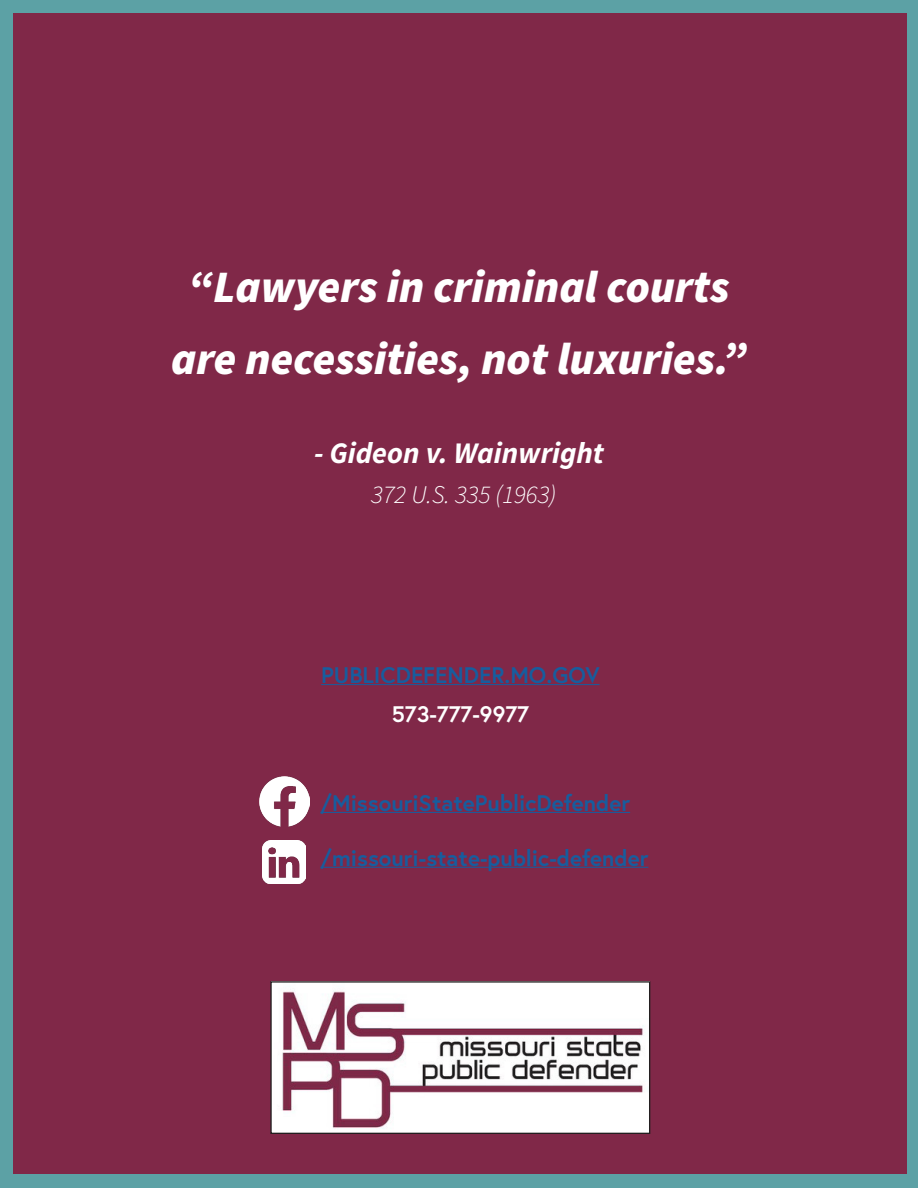
<style>
.page{position:relative;width:918px;height:1188px;background:#5ca1a5}
.page>*{position:absolute;margin:0;border:0;box-sizing:border-box;transform-origin:0 0}
.t1{font:italic 900 45px/72px "Source Sans Pro";color:#fff;text-align:center}
.t2{font:italic 30px "Source Sans Variable";color:#fff}
.t3{font:italic 25.5px "Source Sans Variable";color:#fff}
.Featured_Text__Back{font:700 22.5px "Europa";color:#175d9e}
.Featured_Text__Back-2{font:700 22.5px "Europa";color:#fff}
</style>
<div class="page">
<div style="left:14px;top:14px;width:893px;height:1160px;background:#802848"></div>
<hr style="left:321px;top:684px;width:279px;height:1px;background:#175d9e">
<img style="left:272px;top:983px;width:376px;height:149px">
<div style="left:270px;top:981px;width:380px;height:153px;border:1px solid #231f20"></div>
<img style="left:260px;top:777px;width:49px;height:49px">
<img style="left:263px;top:841px;width:43px;height:43px">
<hr style="left:320px;top:812px;width:310px;height:1px;background:#175d9e">
<hr style="left:320px;top:867px;width:328px;height:1px;background:#175d9e">
<p class="t1" style="left:171px;top:252px;width:577px">“Lawyers in criminal courts are necessities, not luxuries.”</p>
<p class="t2" style="left:314px;top:435px;width:291px">- Gideon v. Wainwright</p>
<p class="t3" style="left:371px;top:479px;width:187px">372 U.S. 335 (1963)</p>
<p class="Featured_Text__Back" style="left:321px;top:660px;width:280px">PUBLICDEFENDER.MO.GOV</p>
<p class="Featured_Text__Back-2" style="left:392px;top:699px;width:139px">573-777-9977</p>
<p class="Featured_Text__Back" style="left:320px;top:787px;width:311px">/MissouriStatePublicDefender</p>
<p class="Featured_Text__Back" style="left:320px;top:842px;width:329px">/missouri-state-public-defender</p>
</div>
